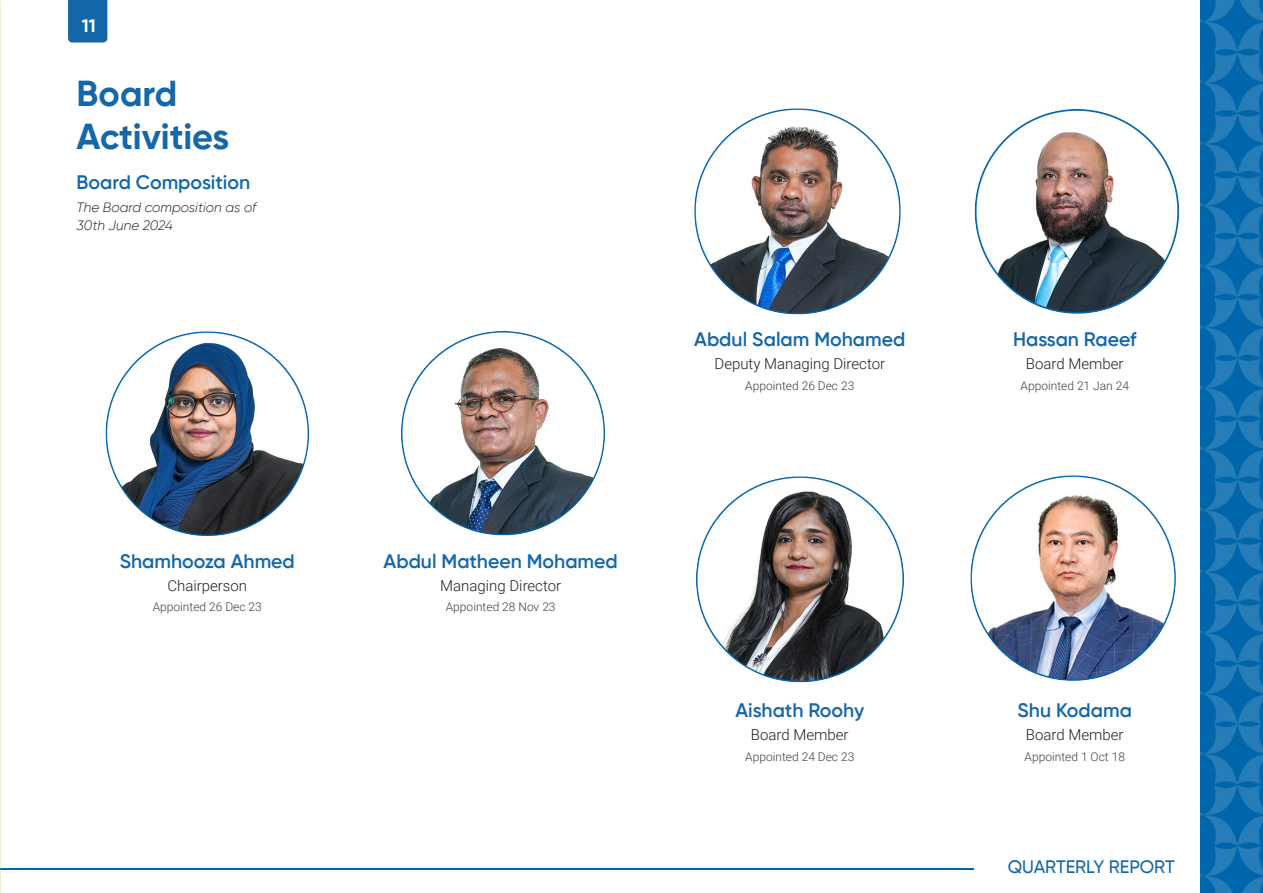
<style>
.page{position:relative;width:1263px;height:893px;background:#fff}
.page>*{position:absolute;margin:0;border:0;box-sizing:border-box;transform-origin:0 0}
.t1{font:700 36px/43.2px "Gilroy";color:#1467a8}
.t2{font:600 19.5px "Gilroy";color:#1467a8}
.t3{font:500 18px "Gilroy";color:#1467a8}
.t4{font:700 18px "Gilroy";color:#fff}
.t5{font:300 15px "Roboto";color:#231f20}
.t6{font:italic 300 13.5px "Gilroy";color:#231f20}
.t7{font:300 12px "Roboto";color:#3e3e3f}
</style>
<div class="page">
<img style="left:1201px;top:0;width:62px;height:893px">
<div style="left:68px;top:0;width:39px;height:43px;background:#1467a8"></div>
<hr style="left:0;top:868px;width:974px;height:2px;background:#0067ab">
<img style="left:694px;top:108px;width:207px;height:207px">
<img style="left:974px;top:109px;width:206px;height:205px">
<img style="left:105px;top:331px;width:204px;height:205px">
<img style="left:401px;top:331px;width:204px;height:205px">
<img style="left:696px;top:476px;width:207px;height:207px">
<img style="left:970px;top:476px;width:206px;height:205px">
<img style="left:0;top:0;width:1px;height:893px">
<p class="t4" style="left:82px;top:15px;width:15px">11</p>
<p class="t1" style="left:77px;top:71px;width:154px">Board<br>Activities</p>
<p class="t2" style="left:77px;top:170px;width:175px">Board Composition</p>
<p class="t6" style="left:77px;top:199px;width:181px">The Board composition as of</p>
<p class="t6" style="left:77px;top:217px;width:98px">30th June 2024</p>
<p class="t2" style="left:120px;top:549px;width:177px">Shamhooza Ahmed</p>
<p class="t2" style="left:384px;top:549px;width:236px">Abdul Matheen Mohamed</p>
<p class="t5" style="left:167px;top:575px;width:81px">Chairperson</p>
<p class="t5" style="left:440px;top:575px;width:122px">Managing Director</p>
<p class="t7" style="left:153px;top:599px;width:111px">Appointed 26 Dec 23</p>
<p class="t7" style="left:446px;top:599px;width:111px">Appointed 28 Nov 23</p>
<p class="t2" style="left:694px;top:327px;width:213px">Abdul Salam Mohamed</p>
<p class="t2" style="left:1013px;top:327px;width:125px">Hassan Raeef</p>
<p class="t5" style="left:714px;top:353px;width:172px">Deputy Managing Director</p>
<p class="t5" style="left:1026px;top:353px;width:99px">Board Member</p>
<p class="t7" style="left:745px;top:377px;width:111px">Appointed 26 Dec 23</p>
<p class="t7" style="left:1020px;top:377px;width:110px">Appointed 21 Jan 24</p>
<p class="t2" style="left:735px;top:698px;width:130px">Aishath Roohy</p>
<p class="t2" style="left:1017px;top:698px;width:116px">Shu Kodama</p>
<p class="t5" style="left:751px;top:724px;width:99px">Board Member</p>
<p class="t5" style="left:1026px;top:724px;width:99px">Board Member</p>
<p class="t7" style="left:745px;top:748px;width:111px">Appointed 24 Dec 23</p>
<p class="t7" style="left:1024px;top:748px;width:102px">Appointed 1 Oct 18</p>
<p class="t3" style="left:1008px;top:855px;width:168px">QUARTERLY REPORT</p>
</div>
